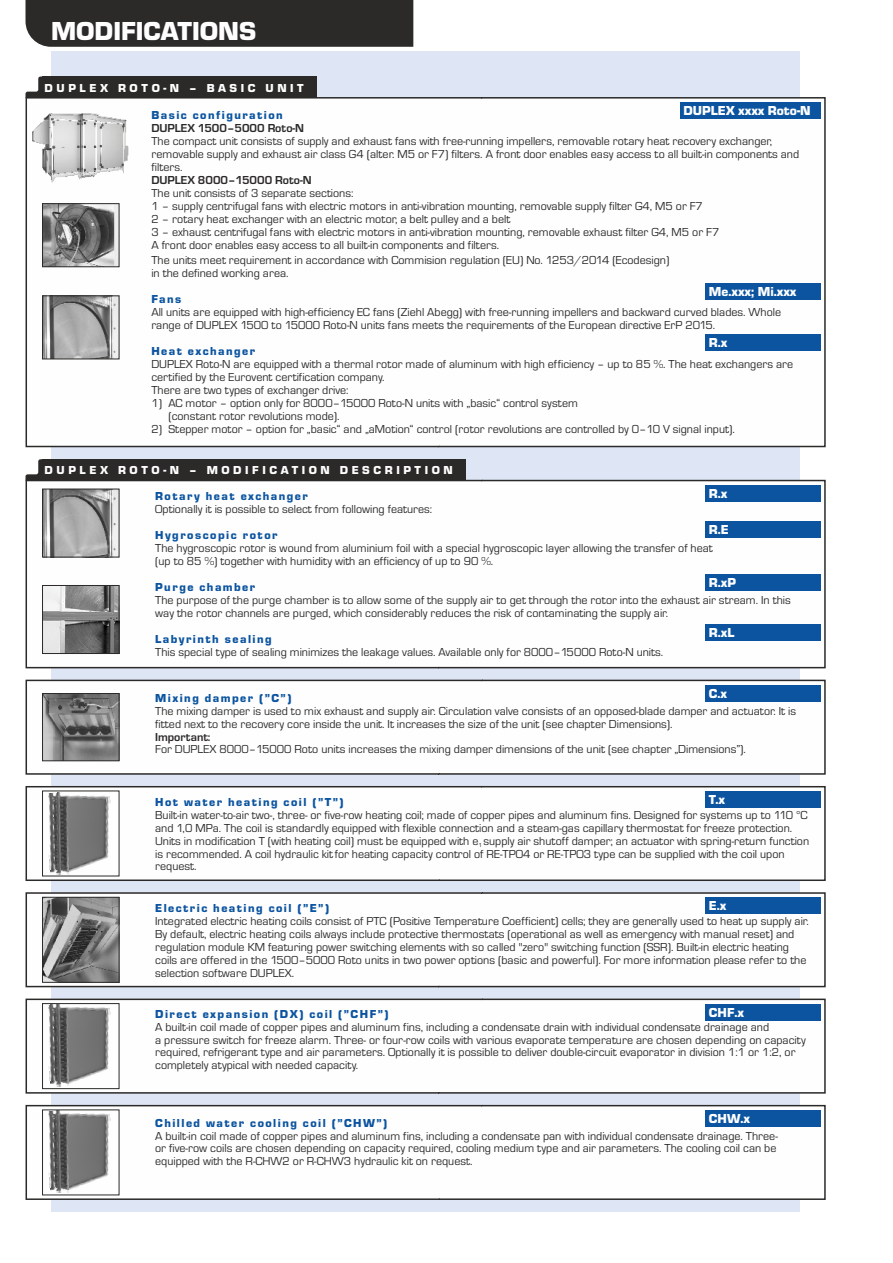
<style>
.page{position:relative;width:893px;height:1263px;background:#fff}
.page>*{position:absolute;margin:0;border:0;box-sizing:border-box;transform-origin:0 0}
.t1{font:27px "Eurostile TEE Blac";color:#fefefe}
.t2{font:13.5px "Eurostile TEE Blac";color:#fefefe}
.t3{font:12px/12.9px "Eurostile TEE";color:#2b2a29}
.t4{font:12px "Eurostile TEE Blac";letter-spacing:.125em;color:#0c54a0}
.t5{font:12px "Eurostile TEE Blac";letter-spacing:.3em;color:#fefefe}
.t6{font:700 12px "Eurostile TEE";color:#2b2a29}
.t7{font:6px "Eurostile TEE";color:#2b2a29}
</style>
<div class="page">
<div style="left:51px;top:51px;width:748px;height:1161px;background:#dee6f5"></div>
<div style="left:25px;top:96px;width:801px;height:352px;background:#fefefe"></div>
<div style="left:705px;top:283px;width:116px;height:16px;background:#0c54a0"></div>
<div style="left:705px;top:334px;width:116px;height:17px;background:#0c54a0"></div>
<div style="left:680px;top:102px;width:141px;height:17px;background:#0c54a0"></div>
<img style="left:44px;top:298px;width:73px;height:59px">
<div style="left:42px;top:296px;width:77px;height:63px;border:1px solid #2b2a29"></div>
<img style="left:44px;top:205px;width:73px;height:60px">
<div style="left:42px;top:203px;width:77px;height:64px;border:1px solid #2b2a29"></div>
<div style="left:25px;top:479px;width:801px;height:190px;background:#fefefe"></div>
<div style="left:705px;top:485px;width:116px;height:17px;background:#0c54a0"></div>
<img style="left:44px;top:587px;width:73px;height:65px">
<div style="left:42px;top:585px;width:77px;height:69px;border:1px solid #2b2a29"></div>
<div style="left:705px;top:574px;width:116px;height:17px;background:#0c54a0"></div>
<div style="left:705px;top:521px;width:116px;height:17px;background:#0c54a0"></div>
<div style="left:705px;top:624px;width:116px;height:17px;background:#0c54a0"></div>
<img style="left:44px;top:491px;width:73px;height:64px">
<div style="left:42px;top:489px;width:77px;height:68px;border:1px solid #2b2a29"></div>
<div style="left:26px;top:0;width:387px;height:47px;background:#2b2a29"></div>
<svg style="left:26px;top:77px;width:16px;height:21px"></svg>
<div style="left:42px;top:77px;width:275px;height:21px;background:#2b2a29"></div>
<svg style="left:26px;top:459px;width:16px;height:21px"></svg>
<div style="left:42px;top:459px;width:424px;height:21px;background:#2b2a29"></div>
<svg style="left:25px;top:891px;width:801px;height:97px;fill:#fefefe"></svg>
<svg style="left:25px;top:1104px;width:801px;height:97px;fill:#fefefe"></svg>
<div style="left:25px;top:998px;width:801px;height:96px;background:#fefefe"></div>
<div style="left:705px;top:897px;width:116px;height:17px;background:#0c54a0"></div>
<div style="left:705px;top:1003px;width:116px;height:17px;background:#0c54a0"></div>
<div style="left:705px;top:1110px;width:116px;height:17px;background:#0c54a0"></div>
<div style="left:25px;top:679px;width:801px;height:96px;background:#fefefe"></div>
<div style="left:705px;top:685px;width:116px;height:16px;background:#0c54a0"></div>
<img style="left:44px;top:899px;width:73px;height:81px">
<div style="left:42px;top:897px;width:77px;height:85px;border:1px solid #2b2a29"></div>
<img style="left:44px;top:695px;width:73px;height:64px">
<div style="left:42px;top:693px;width:77px;height:68px;border:1px solid #2b2a29"></div>
<img style="left:44px;top:1005px;width:72px;height:81px">
<div style="left:42px;top:1003px;width:77px;height:86px;border:1px solid #2b2a29"></div>
<img style="left:44px;top:1112px;width:72px;height:81px">
<svg style="left:25px;top:785px;width:801px;height:97px;fill:#fefefe"></svg>
<div style="left:705px;top:791px;width:116px;height:17px;background:#0c54a0"></div>
<img style="left:44px;top:793px;width:72px;height:81px">
<img style="left:33px;top:114px;width:96px;height:68px">
<h1 class="t1" style="left:51px;top:22px;width:207px">MODIFICATIONS</h1>
<p class="t5" style="left:45px;top:84px;width:261px">DUPLEX ROTO-N – BASIC UNIT</p>
<p class="t2" style="left:684px;top:106px;width:129px">DUPLEX xxxx Roto-N</p>
<p class="t4" style="left:151px;top:111px;width:133px">Basic configuration</p>
<p class="t6" style="left:151px;top:124px;width:154px">DUPLEX 1500–5000 Roto-N</p>
<p class="t3" style="left:151px;top:136px;width:649px">The compact unit consists of supply and exhaust fans with free-running impellers, removable rotary heat recovery exchanger, removable supply and exhaust air class G4 (alter. M5 or F7) filters. A front door enables easy access to all built-in components and filters.</p>
<p class="t6" style="left:151px;top:176px;width:162px">DUPLEX 8000–15000 Roto-N</p>
<p class="t3" style="left:151px;top:188px;width:569px">The unit consists of 3 separate sections:<br>1 – supply centrifugal fans with electric motors in anti-vibration mounting, removable supply filter G4, M5 or F7<br>2 – rotary heat exchanger with an electric motor, a belt pulley and a belt<br>3 – exhaust centrifugal fans with electric motors in anti-vibration mounting, removable exhaust filter G4, M5 or F7<br>A front door enables easy access to all built-in components and filters.</p>
<p class="t3" style="left:151px;top:255px;width:519px">The units meet requirement in accordance with Commision regulation (EU) No. 1253/2014 (Ecodesign) in the defined working area.</p>
<p class="t4" style="left:151px;top:295px;width:31px">Fans</p>
<p class="t3" style="left:151px;top:307px;width:631px">All units are equipped with high-efficiency EC fans (Ziehl Abegg) with free-running impellers and backward curved blades. Whole range of DUPLEX 1500 to 15000 Roto-N units fans meets the requirements of the European directive ErP 2015.</p>
<p class="t4" style="left:151px;top:347px;width:105px">Heat exchanger</p>
<p class="t3" style="left:151px;top:359px;width:643px">DUPLEX Roto-N are equipped with a thermal rotor made of aluminum with high efficiency – up to 85 %. The heat exchangers are certified by the Eurovent certification company.<br>There are two types of exchanger drive:</p>
<p class="t3" style="left:168px;top:398px;width:411px;text-indent:-17px">1) AC motor – option only for 8000–15000 Roto-N units with „basic“ control system (constant rotor revolutions mode).</p>
<p class="t3" style="left:151px;top:423px;width:585px">2) Stepper motor – option for „basic“ and „aMotion“ control (rotor revolutions are controlled by 0–10 V signal input).</p>
<p class="t2" style="left:709px;top:287px;width:89px">Me.xxx; Mi.xxx</p>
<p class="t2" style="left:709px;top:338px;width:20px">R.x</p>
<p class="t5" style="left:45px;top:466px;width:410px">DUPLEX ROTO-N – MODIFICATION DESCRIPTION</p>
<p class="t2" style="left:709px;top:489px;width:20px">R.x</p>
<p class="t4" style="left:155px;top:491px;width:154px">Rotary heat exchanger</p>
<p class="t3" style="left:155px;top:504px;width:279px">Optionally it is possible to select from following features:</p>
<p class="t4" style="left:155px;top:530px;width:124px">Hygroscopic rotor</p>
<p class="t3" style="left:155px;top:543px;width:559px">The hygroscopic rotor is wound from aluminium foil with a special hygroscopic layer allowing the transfer of heat (up to 85 %) together with humidity with an efficiency of up to 90 %.</p>
<p class="t4" style="left:155px;top:583px;width:102px">Purge chamber</p>
<p class="t3" style="left:155px;top:595px;width:637px">The purpose of the purge chamber is to allow some of the supply air to get through the rotor into the exhaust air stream. In this way the rotor channels are purged, which considerably reduces the risk of contaminating the supply air.</p>
<p class="t4" style="left:155px;top:635px;width:118px">Labyrinth sealing</p>
<p class="t3" style="left:155px;top:647px;width:509px">This special type of sealing minimizes the leakage values. Available only for 8000–15000 Roto-N units.</p>
<p class="t2" style="left:709px;top:525px;width:21px">R.E</p>
<p class="t2" style="left:709px;top:578px;width:29px">R.xP</p>
<p class="t2" style="left:709px;top:628px;width:27px">R.xL</p>
<p class="t2" style="left:709px;top:689px;width:20px">C.x</p>
<p class="t4" style="left:155px;top:694px;width:138px">Mixing damper (”C”)</p>
<p class="t3" style="left:155px;top:705px;width:642px">The mixing damper is used to mix exhaust and supply air. Circulation valve consists of an opposed-blade damper and actuator. It is fitted next to the recovery core inside the unit. It increases the size of the unit (see chapter Dimensions).</p>
<p class="t6" style="left:155px;top:732px;width:57px">Important:</p>
<p class="t3" style="left:155px;top:744px;width:592px">For DUPLEX 8000–15000 Roto units increases the mixing damper dimensions of the unit (see chapter „Dimensions”).</p>
<p class="t2" style="left:709px;top:795px;width:17px">T.x</p>
<p class="t4" style="left:155px;top:798px;width:190px">Hot water heating coil (”T”)</p>
<p class="t3" style="left:155px;top:809px;width:655px">Built-in water-to-air two-, three- or five-row heating coil; made of copper pipes and aluminum fins. Designed for systems up to 110 °C and 1,0 MPa. The coil is standardly equipped with flexible connection and a steam-gas capillary thermostat for freeze protection.<br>Units in modification T (with heating coil) must be equipped with e supply air shutoff damper; an actuator with spring-return function</p>
<p class="t7" style="left:478px;top:843px;width:5px">1</p>
<p class="t3" style="left:155px;top:848px;width:631px">is recommended. A coil hydraulic kitfor heating capacity control of RE-TPO4 or RE-TPO3 type can be supplied with the coil upon request.</p>
<p class="t2" style="left:709px;top:901px;width:19px">E.x</p>
<p class="t4" style="left:155px;top:904px;width:175px">Electric heating coil (”E”)</p>
<p class="t3" style="left:155px;top:916px;width:655px">Integrated electric heating coils consist of PTC (Positive Temperature Coefficient) cells; they are generally used to heat up supply air.<br>By default, electric heating coils always include protective thermostats (operational as well as emergency with manual reset) and regulation module KM featuring power switching elements with so called "zero" switching function (SSR). Built-in electric heating coils are offered in the 1500–5000 Roto units in two power options (basic and powerful). For more information please refer to the selection software DUPLEX.</p>
<p class="t2" style="left:709px;top:1007px;width:37px">CHF.x</p>
<p class="t4" style="left:155px;top:1010px;width:235px">Direct expansion (DX) coil (”CHF”)</p>
<p class="t3" style="left:155px;top:1022px;width:652px;line-height:12.5px">A built-in coil made of copper pipes and aluminum fins, including a condensate drain with individual condensate drainage and<br>a pressure switch for freeze alarm. Three- or four-row coils with various evaporate temperature are chosen depending on capacity required, refrigerant type and air parameters. Optionally it is possible to deliver double-circuit evaporator in division 1:1 or 1:2, or completely atypical with needed capacity.</p>
<p class="t2" style="left:709px;top:1114px;width:43px">CHW.x</p>
<p class="t4" style="left:155px;top:1119px;width:234px">Chilled water cooling coil (”CHW”)</p>
<p class="t3" style="left:155px;top:1131px;width:624px;line-height:12.5px;text-align:justify">A built-in coil made of copper pipes and aluminum fins, including a condensate pan with individual condensate drainage. Three&shy;or five-row coils are chosen depending on capacity required, cooling medium type and air parameters. The cooling coil can be equipped with the R-CHW2 or R-CHW3 hydraulic kit on request.</p>
</div>
